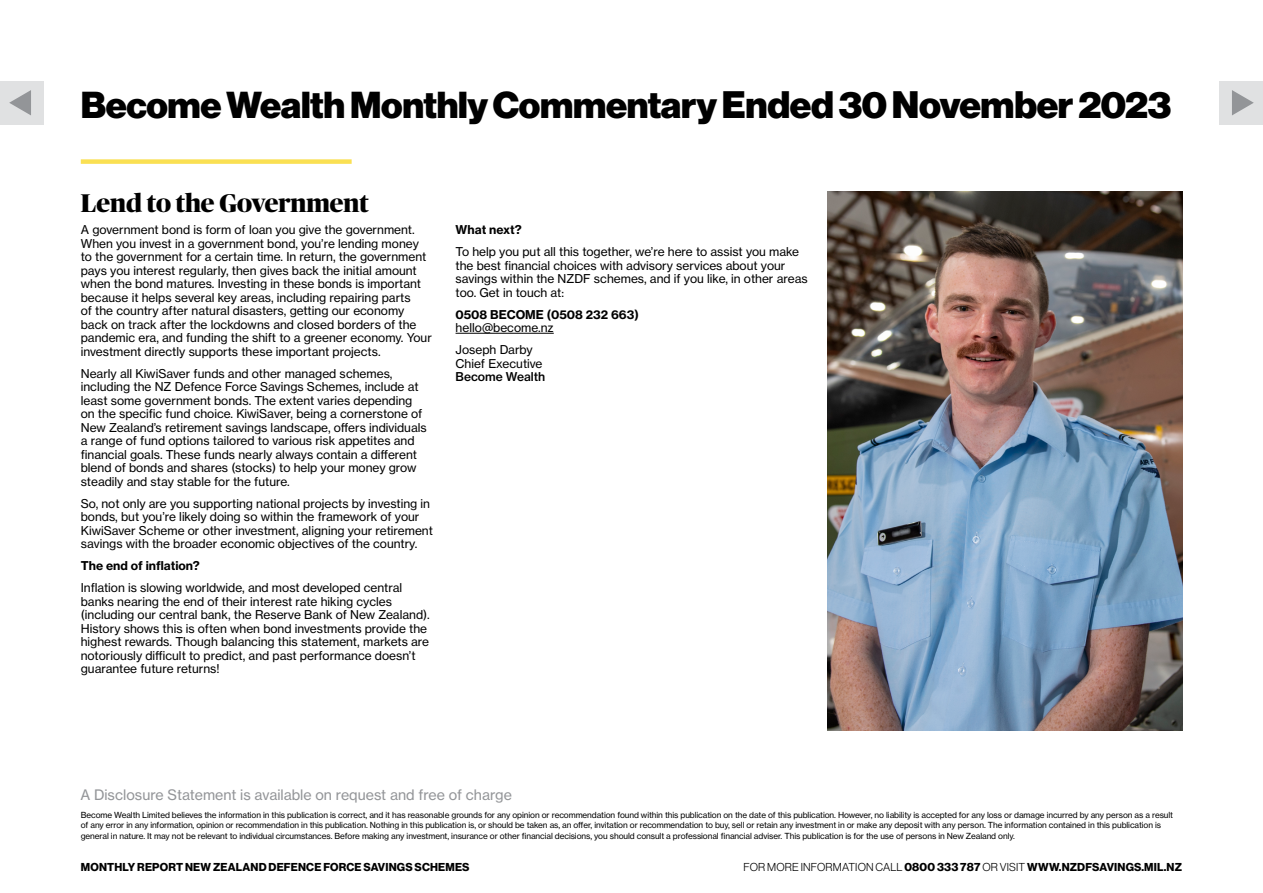
<style>
.page{position:relative;width:1263px;height:893px;background:#fff}
.page>*{position:absolute;margin:0;border:0;box-sizing:border-box;transform-origin:0 0}
.t1{font:900 36.75px "Haas Grot Disp 95";letter-spacing:-.01em;color:#000}
.t2{font:800 25.5px "Publico Banner";color:#000}
.t3{font:14.25px "Haas Grot Text 55 Roman";color:#939598}
.t4{font:12px/13.5px "Haas Grot Text 55 Roman";color:#000}
.t5{font:700 12px "Haas Grot Text 75";color:#000}
.t6{font:500 12px "Haas Grot Text 65";color:#000}
.t7{font:700 11.25px "Haas Grot Disp 75";letter-spacing:.015em;color:#000}
.t8{font:8.25px/10.5px "Haas Grot Text 55 Roman";letter-spacing:-.01em;color:#000}
.s1{font-size:37.5px}
.s2{font-family:"Haas Grot Disp 45";font-weight:300}
</style>
<div class="page">
<div style="left:1220px;top:81px;width:43px;height:43px;background:#e0e1e2"></div>
<svg style="left:1232px;top:90px;width:22px;height:25px"></svg>
<div style="left:0;top:81px;width:43px;height:43px;background:#e0e1e2"></div>
<svg style="left:9px;top:90px;width:22px;height:25px"></svg>
<hr style="left:456px;top:333px;width:98px;height:1px;background:#000">
<img style="left:827px;top:192px;width:355px;height:538px">
<div style="left:81px;top:159px;width:271px;height:5px;background:#fae053"></div>
<h1 class="t1" style="left:81px;top:84px;width:1092px">Become Wealth Monthly Commentary <span class="s1">Ended 30 November 2023</span></h1>
<h2 class="t2" style="left:81px;top:185px;width:290px">Lend to the Government</h2>
<p class="t4" style="left:81px;top:223px;width:353px">A government bond is form of loan you give the government.<br>When you invest in a government bond, you’re lending money to the government for a certain time. In return, the government pays you interest regularly, then gives back the initial amount when the bond matures. Investing in these bonds is important because it helps several key areas, including repairing parts<br>of the country after natural disasters, getting our economy back on track after the lockdowns and closed borders of the pandemic era, and funding the shift to a greener economy. Your investment directly supports these important projects.</p>
<p class="t4" style="left:81px;top:366px;width:347px">Nearly all KiwiSaver funds and other managed schemes, including the NZ Defence Force Savings Schemes, include at least some government bonds. The extent varies depending on the specific fund choice. KiwiSaver, being a cornerstone of New Zealand’s retirement savings landscape, offers individuals a range of fund options tailored to various risk appetites and financial goals. These funds nearly always contain a different blend of bonds and shares (stocks) to help your money grow steadily and stay stable for the future.</p>
<p class="t4" style="left:81px;top:496px;width:354px">So, not only are you supporting national projects by investing in bonds, but you’re likely doing so within the framework of your KiwiSaver Scheme or other investment, aligning your retirement savings with the broader economic objectives of the country.</p>
<p class="t5" style="left:81px;top:558px;width:121px">The end of inflation?</p>
<p class="t4" style="left:81px;top:581px;width:350px">Inflation is slowing worldwide, and most developed central banks nearing the end of their interest rate hiking cycles (including our central bank, the Reserve Bank of New Zealand).<br>History shows this is often when bond investments provide the highest rewards. Though balancing this statement, markets are notoriously difficult to predict, and past performance doesn’t guarantee future returns!</p>
<p class="t5" style="left:456px;top:222px;width:68px">What next?</p>
<p class="t4" style="left:456px;top:245px;width:354px">To help you put all this together, we’re here to assist you make the best financial choices with advisory services about your savings within the NZDF schemes, and if you like, in other areas too. Get in touch at:</p>
<p class="t5" style="left:456px;top:307px;width:185px">0508 BECOME (0508 232 663)</p>
<p class="t4" style="left:456px;top:317px;width:100px;line-height:22px">hello@become.nz<br>Joseph Darby</p>
<p class="t4" style="left:456px;top:356px;width:89px">Chief Executive</p>
<p class="t6" style="left:456px;top:369px;width:91px">Become Wealth</p>
<p class="t3" style="left:80px;top:786px;width:433px">A Disclosure Statement is available on request and free of charge</p>
<p class="t8" style="left:81px;top:810px;width:1094px">Become Wealth Limited believes the information in this publication is correct, and it has reasonable grounds for any opinion or recommendation found within this publication on the date of this publication. However, no liability is accepted for any loss or damage incurred by any person as a result of any error in any information, opinion or recommendation in this publication. Nothing in this publication is, or should be taken as, an offer, invitation or recommendation to buy, sell or retain any investment in or make any deposit with any person. The information contained in this publication is general in nature. It may not be relevant to individual circumstances. Before making any investment, insurance or other financial decisions, you should consult a professional financial adviser. This publication is for the use of persons in New Zealand only.</p>
<p class="t7" style="left:81px;top:860px;width:390px">MONTHLY REPORT NEW ZEALAND DEFENCE FORCE SAVINGS SCHEMES</p>
<p class="t7" style="left:743px;top:860px;width:440px"><span class="s2">FOR MORE INFORMATION CALL</span> 0800 333 787 <span class="s2">OR VISIT</span> WWW.NZDFSAVINGS.MIL.NZ</p>
</div>
